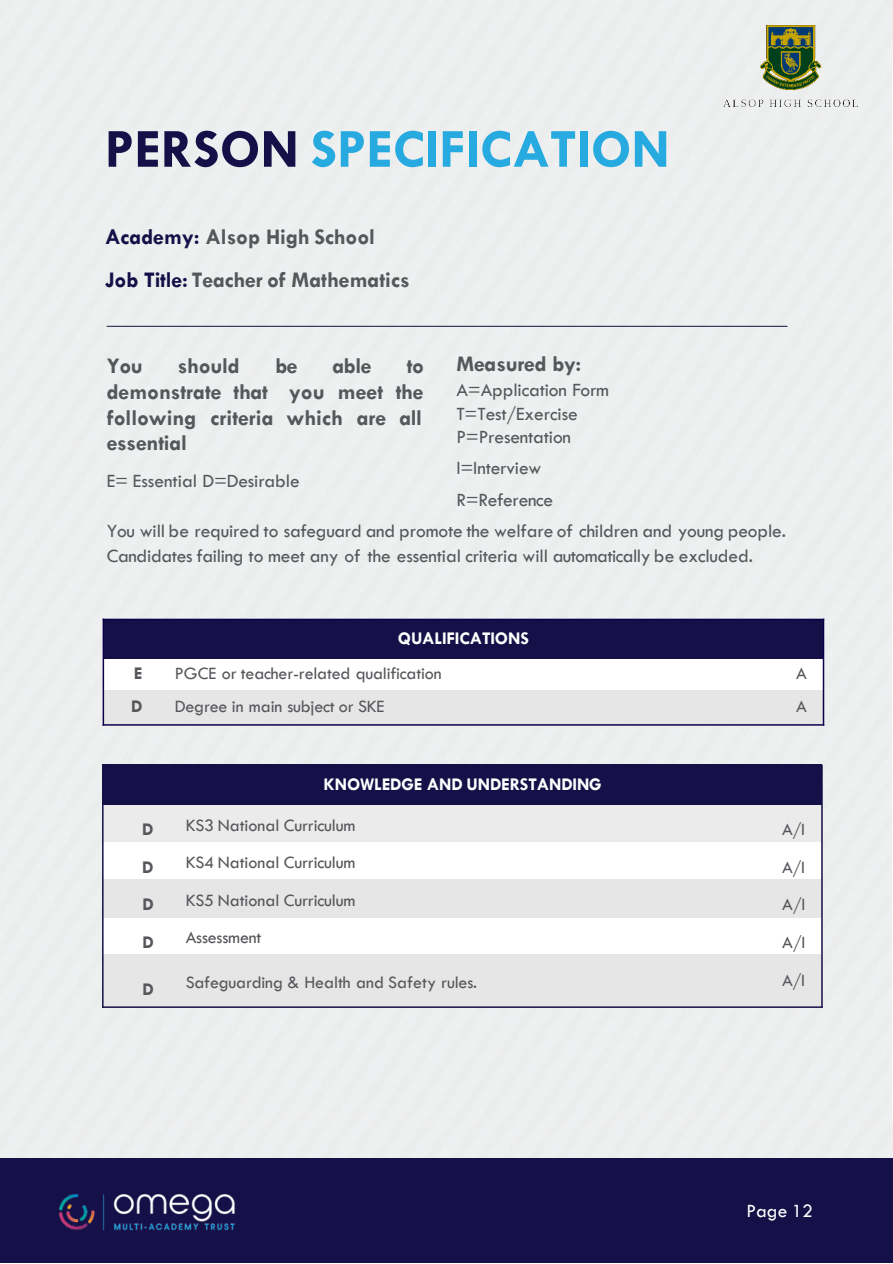
<style>
.page{position:relative;width:893px;height:1264px;background:#fff}
.page>*{position:absolute;margin:0;border:0;box-sizing:border-box;transform-origin:0 0}
.t1{font:700 55.5px "Tw Cen";color:#27aadf}
.t2{font:700 22.5px/25.7px "Tw Cen";letter-spacing:-.005em;color:#56575b;text-align:justify}
.t3{font:19.5px/24px "Tw Cen";letter-spacing:-.01em;color:#56575b}
.t4{font:19.5px "Tw Cen";color:#fff}
.t5{font:18px "Tw Cen";letter-spacing:-.01em;color:#56575b}
.t6{font:700 18px "Tw Cen";letter-spacing:-.01em;color:#fff}
.t7{font:700 18px "Tw Cen";color:#56575b}
.s1{color:#161048}
.s2{color:#151047}
</style>
<div class="page">
<div style="left:0;top:1px;width:892px;height:1157px;background:#eeeff0"></div>
<div style="left:0;top:1158px;width:892px;height:105px;background:#161048"></div>
<hr style="left:107px;top:326px;width:680px;height:1px;background:#151047">
<img style="left:59px;top:1194px;width:176px;height:37px">
<img style="left:723px;top:25px;width:134px;height:81px">
<div style="left:103px;top:619px;width:720px;height:40px;background:#151047"></div>
<div style="left:103px;top:659px;width:55px;height:31px;background:#fff"></div>
<div style="left:158px;top:659px;width:461px;height:31px;background:#fff"></div>
<div style="left:619px;top:659px;width:204px;height:31px;background:#fff"></div>
<div style="left:103px;top:690px;width:55px;height:35px;background:#e6e6e6"></div>
<div style="left:158px;top:690px;width:461px;height:35px;background:#e6e6e6"></div>
<div style="left:619px;top:690px;width:204px;height:35px;background:#e6e6e6"></div>
<hr style="left:103px;top:619px;width:1px;height:107px;background:#0d004a">
<hr style="left:822px;top:619px;width:2px;height:107px;background:#0d004a">
<hr style="left:103px;top:619px;width:721px;height:1px;background:#0d004a">
<hr style="left:103px;top:724px;width:721px;height:2px;background:#0d004a">
<div style="left:103px;top:765px;width:718px;height:40px;background:#151047"></div>
<div style="left:103px;top:805px;width:66px;height:37px;background:#ebebeb"></div>
<div style="left:169px;top:805px;width:461px;height:37px;background:#ebebeb"></div>
<div style="left:630px;top:805px;width:191px;height:37px;background:#ebebeb"></div>
<div style="left:103px;top:842px;width:66px;height:37px;background:#fff"></div>
<div style="left:169px;top:842px;width:461px;height:37px;background:#fff"></div>
<div style="left:630px;top:842px;width:191px;height:37px;background:#fff"></div>
<div style="left:103px;top:879px;width:66px;height:39px;background:#e6e6e6"></div>
<div style="left:169px;top:879px;width:461px;height:39px;background:#e6e6e6"></div>
<div style="left:630px;top:879px;width:191px;height:39px;background:#e6e6e6"></div>
<div style="left:103px;top:918px;width:66px;height:36px;background:#fff"></div>
<div style="left:169px;top:918px;width:461px;height:36px;background:#fff"></div>
<div style="left:630px;top:918px;width:191px;height:36px;background:#fff"></div>
<div style="left:103px;top:954px;width:66px;height:53px;background:#e6e6e6"></div>
<div style="left:169px;top:954px;width:461px;height:53px;background:#e6e6e6"></div>
<div style="left:630px;top:954px;width:191px;height:53px;background:#e6e6e6"></div>
<hr style="left:102px;top:765px;width:2px;height:243px;background:#151047">
<hr style="left:821px;top:765px;width:1px;height:243px;background:#151047">
<hr style="left:102px;top:1006px;width:720px;height:2px;background:#151047">
<h2 class="t1" style="left:105px;top:116px;width:566px"><span class="s1">PERSON</span> SPECIFICATION</h2>
<p class="t2" style="left:105px;top:223px;width:271px"><span class="s2">Academy:</span> Alsop High School</p>
<p class="t2" style="left:105px;top:267px;width:306px"><span class="s2">Job Title:</span> Teacher of Mathematics</p>
<p class="t2" style="left:107px;top:353px;width:38px">You</p>
<p class="t2" style="left:178px;top:353px;width:63px">should</p>
<p class="t2" style="left:275px;top:353px;width:24px">be</p>
<p class="t2" style="left:332px;top:353px;width:41px">able</p>
<p class="t2" style="left:406px;top:353px;width:19px">to</p>
<p class="t2" style="left:107px;top:379px;width:318px">demonstrate that you meet the following criteria which are all essential</p>
<p class="t3" style="left:107px;top:468px;width:194px">E= Essential D=Desirable</p>
<p class="t2" style="left:456px;top:350px;width:126px">Measured by:</p>
<p class="t3" style="left:456px;top:377px;width:154px">A=Application Form<br>T=Test/Exercise<br>P=Presentation</p>
<p class="t3" style="left:456px;top:452px;width:98px;line-height:31.5px">I=Interview<br>R=Reference</p>
<p class="t3" style="left:107px;top:519px;width:680px;line-height:24.6px">You will be required to safeguard and promote the welfare of children and young people.<br>Candidates failing to meet any of the essential criteria will automatically be excluded.</p>
<p class="t6" style="left:398px;top:627px;width:132px">QUALIFICATIONS</p>
<p class="t7" style="left:134px;top:662px;width:10px">E</p>
<p class="t5" style="left:175px;top:662px;width:268px">PGCE or teacher-related qualification</p>
<p class="t5" style="left:796px;top:662px;width:12px">A</p>
<p class="t7" style="left:131px;top:695px;width:13px">D</p>
<p class="t5" style="left:175px;top:695px;width:211px">Degree in main subject or SKE</p>
<p class="t5" style="left:796px;top:695px;width:12px">A</p>
<p class="t6" style="left:323px;top:773px;width:279px">KNOWLEDGE AND UNDERSTANDING</p>
<p class="t7" style="left:142px;top:819px;width:13px">D</p>
<p class="t5" style="left:186px;top:814px;width:171px">KS3 National Curriculum</p>
<p class="t5" style="left:782px;top:819px;width:25px">A/I</p>
<p class="t7" style="left:142px;top:856px;width:13px">D</p>
<p class="t5" style="left:186px;top:851px;width:171px">KS4 National Curriculum</p>
<p class="t5" style="left:782px;top:856px;width:25px">A/I</p>
<p class="t7" style="left:142px;top:894px;width:13px">D</p>
<p class="t5" style="left:186px;top:889px;width:171px">KS5 National Curriculum</p>
<p class="t5" style="left:782px;top:893px;width:25px">A/I</p>
<p class="t7" style="left:142px;top:931px;width:13px">D</p>
<p class="t5" style="left:186px;top:927px;width:77px">Assessment</p>
<p class="t5" style="left:782px;top:931px;width:25px">A/I</p>
<p class="t7" style="left:142px;top:979px;width:13px">D</p>
<p class="t5" style="left:186px;top:971px;width:293px">Safeguarding &amp; Health and Safety rules.</p>
<p class="t5" style="left:782px;top:969px;width:25px">A/I</p>
<p class="t4" style="left:746px;top:1199px;width:68px">Page 12</p>
</div>
